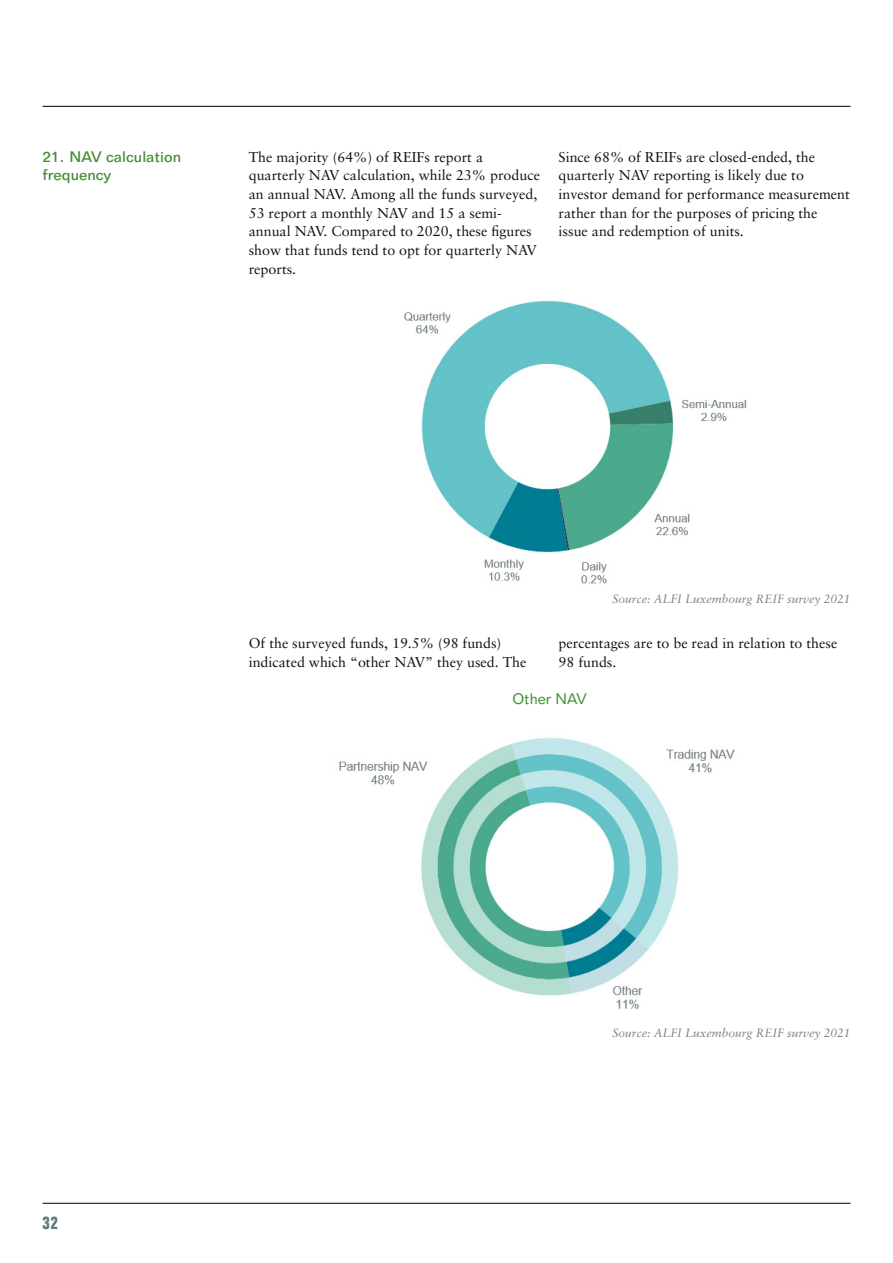
<style>
.page{position:relative;width:893px;height:1263px;background:#fff}
.page>*{position:absolute;margin:0;border:0;box-sizing:border-box;transform-origin:0 0}
.t1{font:700 condensed 18px "Folio BT";color:#617a7b}
.t2{font:500 15px/18px "Folio BT";color:#448f34}
.t3{font:15px "Folio BT";color:#448f34}
.t4{font:14.25px/18.8px "Sabon";color:#12110c}
.t5{font:italic 12px "Sabon";color:#808080}
</style>
<div class="page">
<hr style="left:43px;top:106px;width:807px;height:1px;background:#000">
<hr style="left:43px;top:1203px;width:807px;height:1px;background:#000">
<img style="left:404px;top:300px;width:343px;height:284px">
<img style="left:339px;top:738px;width:396px;height:271px">
<p class="t2" style="left:43px;top:147px;width:140px">21. NAV calculation frequency</p>
<p class="t4" style="left:249px;top:147px;width:293px">The majority (64%) of REIFs report a quarterly NAV calculation, while 23% produce an annual NAV. Among all the funds surveyed, 53 report a monthly NAV and 15 a semi&shy;annual NAV. Compared to 2020, these figures show that funds tend to opt for quarterly NAV reports.</p>
<p class="t4" style="left:559px;top:147px;width:293px">Since 68% of REIFs are closed-ended, the quarterly NAV reporting is likely due to investor demand for performance measurement rather than for the purposes of pricing the issue and redemption of units.</p>
<p class="t5" style="left:612px;top:592px;width:240px">Source: ALFI Luxembourg REIF survey 2021</p>
<p class="t4" style="left:249px;top:634px;width:279px">Of the surveyed funds, 19.5% (98 funds) indicated which “other NAV” they used. The</p>
<p class="t4" style="left:559px;top:634px;width:280px">percentages are to be read in relation to these<br>98 funds.</p>
<p class="t3" style="left:512px;top:690px;width:76px">Other NAV</p>
<p class="t1" style="left:43px;top:1211px;width:17px">32</p>
<p class="t5" style="left:612px;top:1025px;width:240px">Source: ALFI Luxembourg REIF survey 2021</p>
</div>
